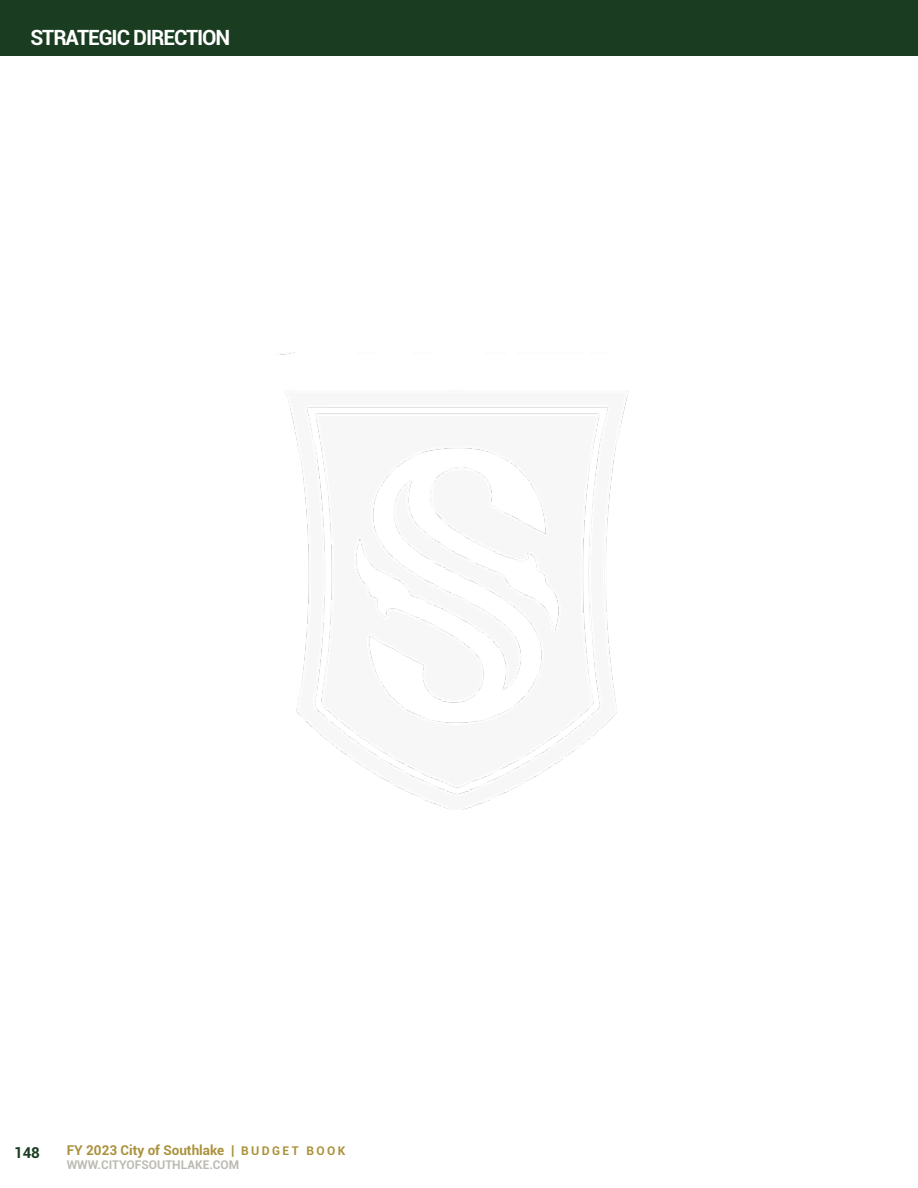
<style>
.page{position:relative;width:918px;height:1188px;background:#fff}
.page>*{position:absolute;margin:0;border:0;box-sizing:border-box;transform-origin:0 0}
.t1{font:700 21px "Roboto";letter-spacing:-.05em;color:#fff}
.t2{font:700 15px "Roboto";color:#1a3d21}
.t3{font:700 13.5px "Roboto";color:#ab913c}
.t4{font:700 12px "Roboto";color:#bcbbb3}
.s1{font-size:12px}
</style>
<div class="page">
<div style="left:0;top:0;width:918px;height:55px;background:#1a3d21"></div>
<img style="left:280px;top:353px;width:349px;height:457px">
<h1 class="t1" style="left:30px;top:23px;width:202px">STRATEGIC DIRECTION</h1>
<p class="t2" style="left:14px;top:1142px;width:27px">148</p>
<p class="t3" style="left:67px;top:1140px;width:280px">FY 2023 CITY OF SOUTHLAKE | <span class="s1">B U D G E T B O O K</span></p>
<p class="t4" style="left:67px;top:1156px;width:174px">WWW.CITYOFSOUTHLAKE.COM</p>
</div>
